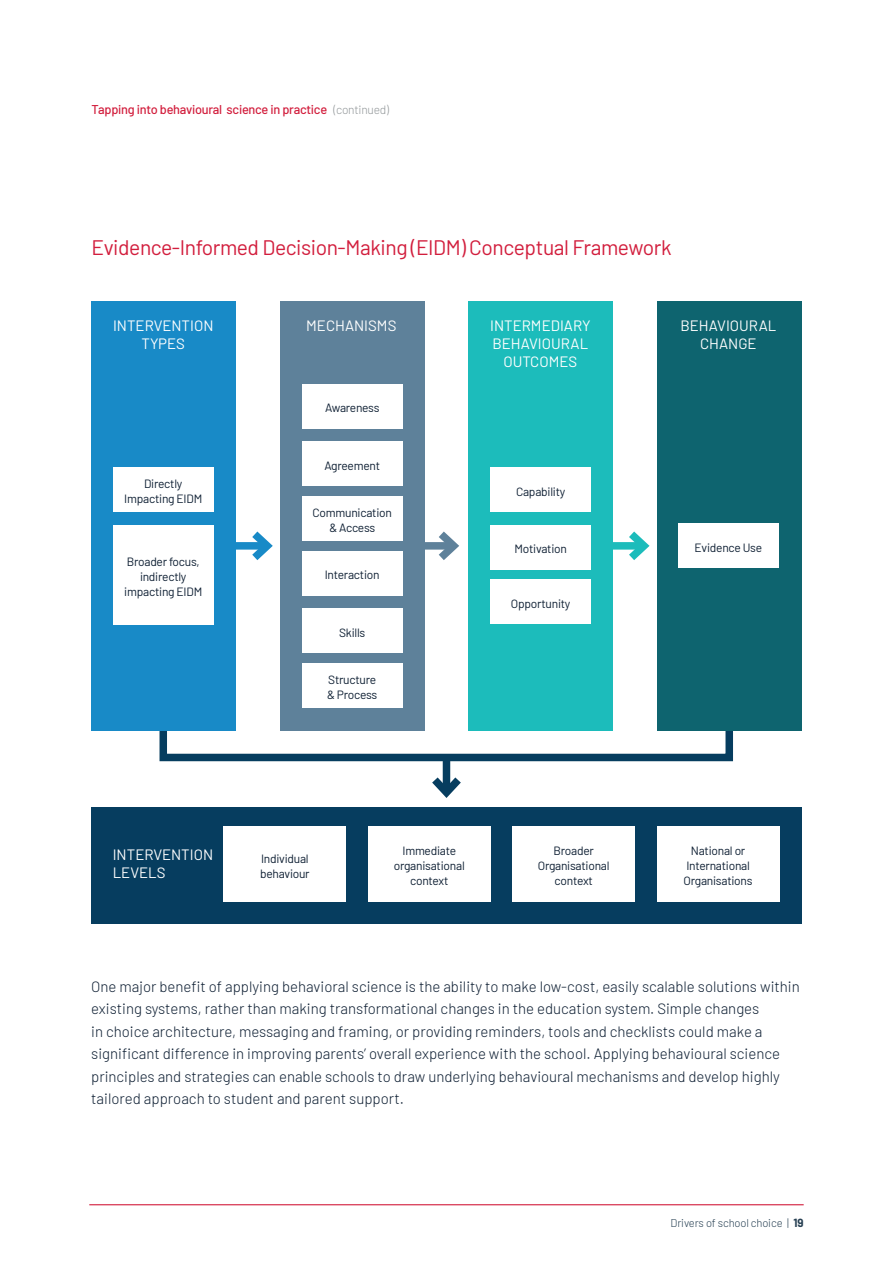
<style>
.page{position:relative;width:893px;height:1263px;background:#fff}
.page>*{position:absolute;margin:0;border:0;box-sizing:border-box;transform-origin:0 0}
.Headline_C{font:21px "Barlow";letter-spacing:-.02em;color:#d21e3d}
.Body_copy{font:300 15px/22.5px "Barlow";color:#0d1e32}
.t1{font:15px/18px "Barlow";color:#fff;text-align:center}
.t2{font:500 12.75px "Barlow";letter-spacing:-.02em;color:#d21e3d}
.t3{font:12px/15px "Barlow";letter-spacing:-.02em;color:#0d1e32;text-align:center}
.t4{font:300 11.25px "Barlow";letter-spacing:-.01em;color:#263f52}
.s1{font-weight:300;font-size:12px;color:#929799}
.s2{font-weight:700;font-size:11.55px}
</style>
<div class="page">
<hr style="left:89px;top:1204px;width:715px;height:1px;background:#d21e3d">
<div style="left:160px;top:712px;width:573px;height:49px;border:8px solid #063d5f"></div>
<div style="left:234px;top:542px;width:33px;height:8px;background:#188ac7"></div>
<svg style="left:244px;top:531px;width:29px;height:29px"></svg>
<div style="left:421px;top:542px;width:33px;height:8px;background:#5e819a"></div>
<svg style="left:431px;top:531px;width:28px;height:29px"></svg>
<div style="left:611px;top:542px;width:33px;height:8px;background:#1cbcbb"></div>
<svg style="left:621px;top:531px;width:29px;height:29px"></svg>
<div style="left:91px;top:301px;width:145px;height:429px;background:#188ac7"></div>
<div style="left:280px;top:301px;width:144px;height:429px;background:#5e819a"></div>
<div style="left:468px;top:301px;width:145px;height:429px;background:#1cbcbb"></div>
<div style="left:657px;top:301px;width:144px;height:429px;background:#0e646f"></div>
<div style="left:302px;top:441px;width:101px;height:45px;background:#fff"></div>
<div style="left:302px;top:496px;width:101px;height:45px;background:#fff"></div>
<div style="left:302px;top:551px;width:101px;height:44px;background:#fff"></div>
<div style="left:302px;top:608px;width:101px;height:45px;background:#fff"></div>
<div style="left:302px;top:384px;width:101px;height:45px;background:#fff"></div>
<div style="left:302px;top:663px;width:101px;height:45px;background:#fff"></div>
<div style="left:490px;top:467px;width:101px;height:45px;background:#fff"></div>
<div style="left:490px;top:525px;width:101px;height:44px;background:#fff"></div>
<div style="left:490px;top:580px;width:101px;height:44px;background:#fff"></div>
<div style="left:113px;top:467px;width:101px;height:45px;background:#fff"></div>
<div style="left:113px;top:525px;width:101px;height:99px;background:#fff"></div>
<div style="left:678px;top:523px;width:101px;height:45px;background:#fff"></div>
<div style="left:91px;top:808px;width:710px;height:116px;background:#063d5f"></div>
<div style="left:224px;top:826px;width:122px;height:76px;background:#fff"></div>
<div style="left:368px;top:826px;width:122px;height:76px;background:#fff"></div>
<div style="left:513px;top:826px;width:122px;height:76px;background:#fff"></div>
<div style="left:657px;top:826px;width:122px;height:76px;background:#fff"></div>
<div style="left:443px;top:760px;width:7px;height:32px;background:#063d5f"></div>
<svg style="left:432px;top:769px;width:29px;height:29px"></svg>
<p class="t2" style="left:91px;top:100px;width:299px">Tapping into behavioural science in practice <span class="s1">(continued)</span></p>
<p class="Headline_C" style="left:91px;top:232px;width:582px">Evidence-Informed Decision-Making (EIDM) Conceptual Framework</p>
<p class="t1" style="left:113px;top:316px;width:102px">INTERVENTION<br>TYPES</p>
<p class="t3" style="left:124px;top:475px;width:79px">Directly<br>Impacting EIDM</p>
<p class="t3" style="left:124px;top:553px;width:79px">Broader focus, indirectly impacting EIDM</p>
<p class="t1" style="left:306px;top:316px;width:92px">MECHANISMS</p>
<p class="t3" style="left:325px;top:399px;width:56px">Awareness</p>
<p class="t3" style="left:324px;top:457px;width:57px">Agreement</p>
<p class="t3" style="left:312px;top:504px;width:81px">Communication &amp; Access</p>
<p class="t3" style="left:325px;top:566px;width:56px">Interaction</p>
<p class="t3" style="left:339px;top:624px;width:28px">Skills</p>
<p class="t3" style="left:327px;top:671px;width:52px;text-align:left">Structure &amp; Process</p>
<p class="t1" style="left:490px;top:316px;width:102px">INTERMEDIARY<br>BEHAVIOURAL<br>OUTCOMES</p>
<p class="t3" style="left:516px;top:483px;width:51px">Capability</p>
<p class="t3" style="left:515px;top:540px;width:54px">Motivation</p>
<p class="t3" style="left:511px;top:595px;width:61px">Opportunity</p>
<p class="t1" style="left:680px;top:316px;width:97px">BEHAVIOURAL<br>CHANGE</p>
<p class="t3" style="left:694px;top:539px;width:69px">Evidence Use</p>
<p class="t1" style="left:113px;top:844px;width:102px;text-align:left">INTERVENTION<br>LEVELS</p>
<p class="t3" style="left:260px;top:850px;width:51px;text-align:left">Individual behaviour</p>
<p class="t3" style="left:394px;top:843px;width:72px">Immediate organisational context</p>
<p class="t3" style="left:538px;top:843px;width:73px">Broader<br>Organisational context</p>
<p class="t3" style="left:684px;top:843px;width:70px">National or<br>International<br>Organisations</p>
<p class="Body_copy" style="left:91px;top:974px;width:710px">One major benefit of applying behavioral science is the ability to make low-cost, easily scalable solutions within existing systems, rather than making transformational changes in the education system. Simple changes<br>in choice architecture, messaging and framing, or providing reminders, tools and checklists could make a significant difference in improving parents’ overall experience with the school. Applying behavioural science principles and strategies can enable schools to draw underlying behavioural mechanisms and develop highly tailored approach to student and parent support.</p>
<p class="t4" style="left:670px;top:1214px;width:135px">Drivers of school choice | <span class="s2">19</span></p>
</div>
